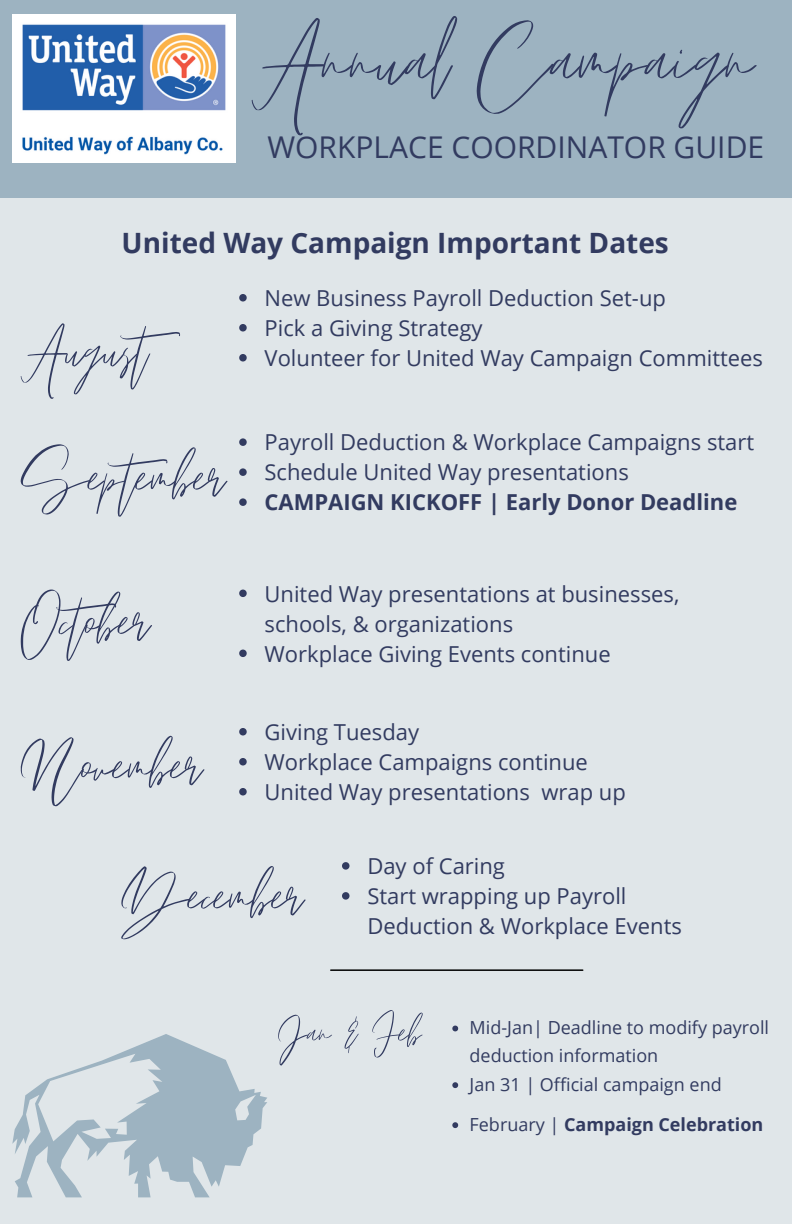
<style>
.page{position:relative;width:792px;height:1224px;background:#fff}
.page>*{position:absolute;margin:0;border:0;box-sizing:border-box;transform-origin:0 0}
.t1{font:140px "Emitha Script";color:#323b60}
.t2{font:90px "Emitha Script";color:#323b60}
.t3{font:59.4px "Emitha Script";color:#323b60}
.t4{font:30px "Open Sans";color:#323b60}
.t5{font:700 28px "Open Sans";color:#323b60}
.t6{font:22px/30px "Open Sans";color:#323b60}
.t7{font:700 22px "Open Sans";color:#323b60}
.t8{font:18px/28.4px "Open Sans";color:#323b60}
.t9{font:700 18px "Open Sans";color:#323b60}
.s1{font-weight:400}
</style>
<div class="page">
<div style="left:0;top:0;width:792px;height:198px;background:#9db3c1"></div>
<img style="left:12px;top:14px;width:224px;height:149px">
<div style="left:0;top:198px;width:792px;height:1026px;background:#e0e6e9"></div>
<svg style="left:342px;top:862px;width:8px;height:8px"></svg>
<svg style="left:342px;top:892px;width:8px;height:8px"></svg>
<hr style="left:331px;top:969px;width:252px;height:2px;background:#000">
<svg style="left:12px;top:1034px;width:255px;height:163px"></svg>
<svg style="left:239px;top:294px;width:8px;height:8px"></svg>
<svg style="left:239px;top:324px;width:8px;height:8px"></svg>
<svg style="left:239px;top:354px;width:8px;height:8px"></svg>
<svg style="left:239px;top:438px;width:8px;height:8px"></svg>
<svg style="left:239px;top:468px;width:8px;height:8px"></svg>
<svg style="left:239px;top:498px;width:8px;height:8px"></svg>
<svg style="left:239px;top:590px;width:8px;height:7px"></svg>
<svg style="left:239px;top:650px;width:8px;height:7px"></svg>
<svg style="left:239px;top:728px;width:8px;height:7px"></svg>
<svg style="left:239px;top:758px;width:8px;height:7px"></svg>
<svg style="left:239px;top:788px;width:8px;height:7px"></svg>
<svg style="left:452px;top:1026px;width:6px;height:5px"></svg>
<svg style="left:452px;top:1082px;width:6px;height:6px"></svg>
<svg style="left:452px;top:1122px;width:6px;height:6px"></svg>
<p class="t1" style="left:252px;top:-14px;width:502px">Annual Campaign</p>
<p class="t4" style="left:268px;top:126px;width:498px">WORKPLACE COORDINATOR GUIDE</p>
<p class="t5" style="left:122px;top:223px;width:549px">United Way Campaign Important Dates</p>
<p class="t6" style="left:265px;top:282px;width:403px">New Business Payroll Deduction Set-up</p>
<p class="t6" style="left:265px;top:312px;width:220px">Pick a Giving Strategy</p>
<p class="t2" style="left:21px;top:303px;width:175px">August</p>
<p class="t6" style="left:265px;top:342px;width:500px">Volunteer for United Way Campaign Committees</p>
<p class="t2" style="left:21px;top:430px;width:206px">September</p>
<p class="t6" style="left:265px;top:427px;width:491px">Payroll Deduction &amp; Workplace Campaigns start</p>
<p class="t6" style="left:265px;top:457px;width:366px">Schedule United Way presentations</p>
<p class="t7" style="left:265px;top:487px;width:474px">CAMPAIGN KICKOFF | Early Donor Deadline</p>
<p class="t2" style="left:21px;top:574px;width:130px">October</p>
<p class="t2" style="left:21px;top:718px;width:183px">November</p>
<p class="t6" style="left:265px;top:578px;width:416px">United Way presentations at businesses, schools, &amp; organizations</p>
<p class="t6" style="left:265px;top:638px;width:348px">Workplace Giving Events continue</p>
<p class="t6" style="left:265px;top:716px;width:156px">Giving Tuesday</p>
<p class="t6" style="left:265px;top:746px;width:325px">Workplace Campaigns continue</p>
<p class="t6" style="left:265px;top:776px;width:363px">United Way presentations wrap up</p>
<p class="t2" style="left:121px;top:849px;width:183px">December</p>
<p class="t6" style="left:367px;top:851px;width:139px">Day of Caring</p>
<p class="t6" style="left:367px;top:881px;width:316px">Start wrapping up Payroll<br>Deduction &amp; Workplace Events</p>
<p class="t3" style="left:278px;top:1001px;width:144px">Jan &amp; Feb</p>
<p class="t8" style="left:470px;top:1013px;width:301px">Mid-Jan| Deadline to modify payroll deduction information</p>
<p class="t8" style="left:470px;top:1069px;width:254px">Jan 31 | Official campaign end</p>
<p class="t9" style="left:470px;top:1111px;width:295px"><span class="s1">February |</span> Campaign Celebration</p>
</div>
